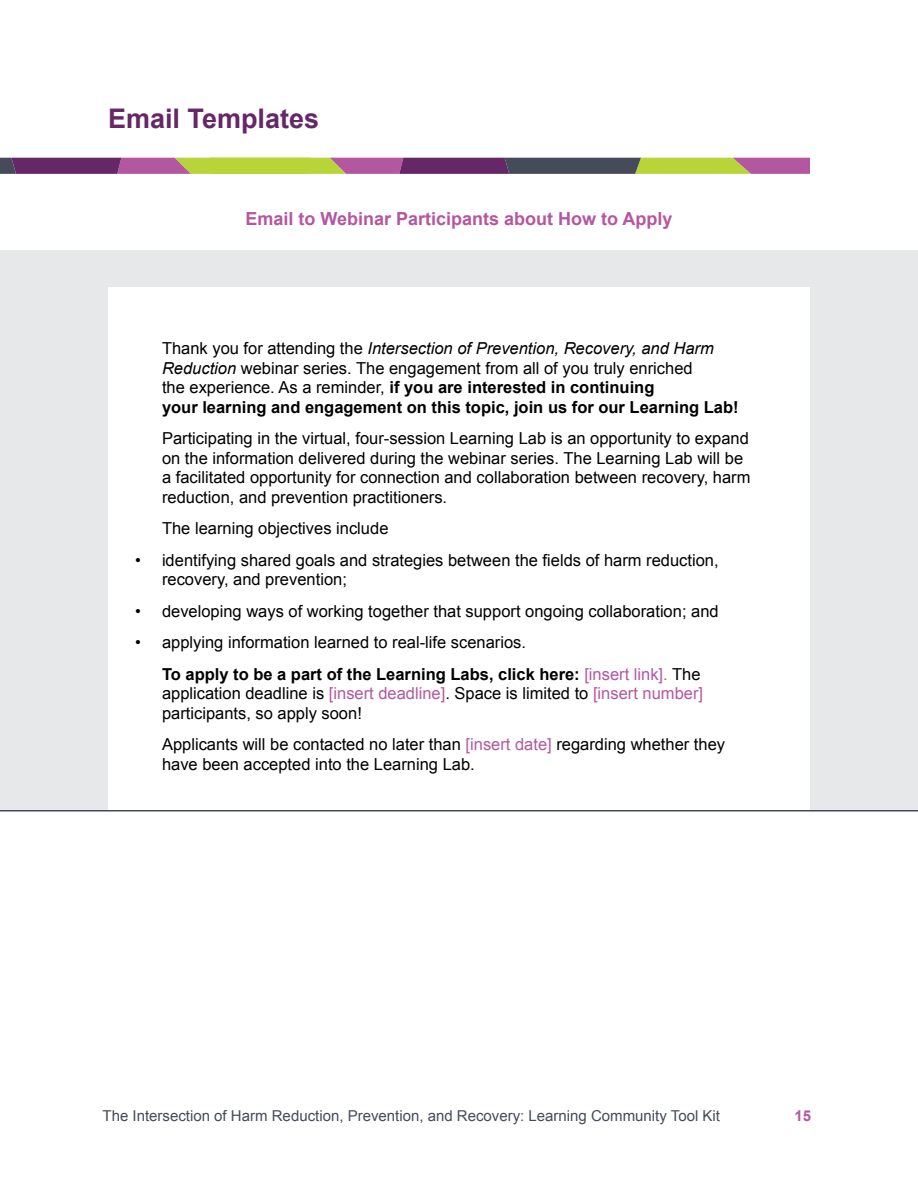
<style>
.page{position:relative;width:918px;height:1188px;background:#fff}
.page>*{position:absolute;margin:0;border:0;box-sizing:border-box;transform-origin:0 0}
.t1{font:700 27px "Arial";color:#652767}
.t2{font:700 18px "Arial";color:#b457a1}
.t3{font:16.5px/19.5px "Arial";color:#000}
.t4{font:15px "Arial";color:#464b5a}
.t5{font:700 15px "Arial";color:#b457a1}
.s1{font-style:italic}
.s2{font-weight:700}
.s3{color:#b457a1}
</style>
<div class="page">
<div style="left:0;top:251px;width:918px;height:559px;background:#e7e8ea"></div>
<div style="left:108px;top:287px;width:702px;height:523px;background:#fff"></div>
<svg style="left:0;top:158px;width:810px;height:16px;background:#8d7164"></svg>
<hr style="left:0;top:810px;width:918px;height:2px;background:#464b5a">
<h1 class="t1" style="left:108px;top:100px;width:213px">Email Templates</h1>
<p class="t2" style="left:245px;top:207px;width:429px">Email to Webinar Participants about How to Apply</p>
<p class="t3" style="left:162px;top:339px;width:578px">Thank you for attending the <span class="s1">Intersection of Prevention, Recovery, and Harm Reduction</span> webinar series. The engagement from all of you truly enriched<br>the experience. As a reminder, <span class="s2">if you are interested in continuing<br>your learning and engagement on this topic, join us for our Learning Lab!</span></p>
<p class="t3" style="left:162px;top:429px;width:590px">Participating in the virtual, four-session Learning Lab is an opportunity to expand on the information delivered during the webinar series. The Learning Lab will be a facilitated opportunity for connection and collaboration between recovery, harm reduction, and prevention practitioners.</p>
<p class="t3" style="left:162px;top:519px;width:228px">The learning objectives include</p>
<p class="t3" style="left:162px;top:550px;width:558px;text-indent:-27px">• identifying shared goals and strategies between the fields of harm reduction, recovery, and prevention;</p>
<p class="t3" style="left:135px;top:601px;width:585px">• developing ways of working together that support ongoing collaboration; and</p>
<p class="t3" style="left:162px;top:627px;width:540px;line-height:31.5px;text-indent:-27px">• applying information learned to real-life scenarios.<br><span class="s2">To apply to be a part of the Learning Labs, click here:</span> <span class="s3">[insert link].</span> The</p>
<p class="t3" style="left:162px;top:684px;width:543px">application deadline is <span class="s3">[insert deadline]</span>. Space is limited to <span class="s3">[insert number] </span>participants, so apply soon!</p>
<p class="t3" style="left:162px;top:735px;width:565px">Applicants will be contacted no later than <span class="s3">[insert date]</span> regarding whether they have been accepted into the Learning Lab.</p>
<p class="t4" style="left:103px;top:1106px;width:619px">The Intersection of Harm Reduction, Prevention, and Recovery: Learning Community Tool Kit</p>
<p class="t5" style="left:795px;top:1106px;width:18px">15</p>
</div>
